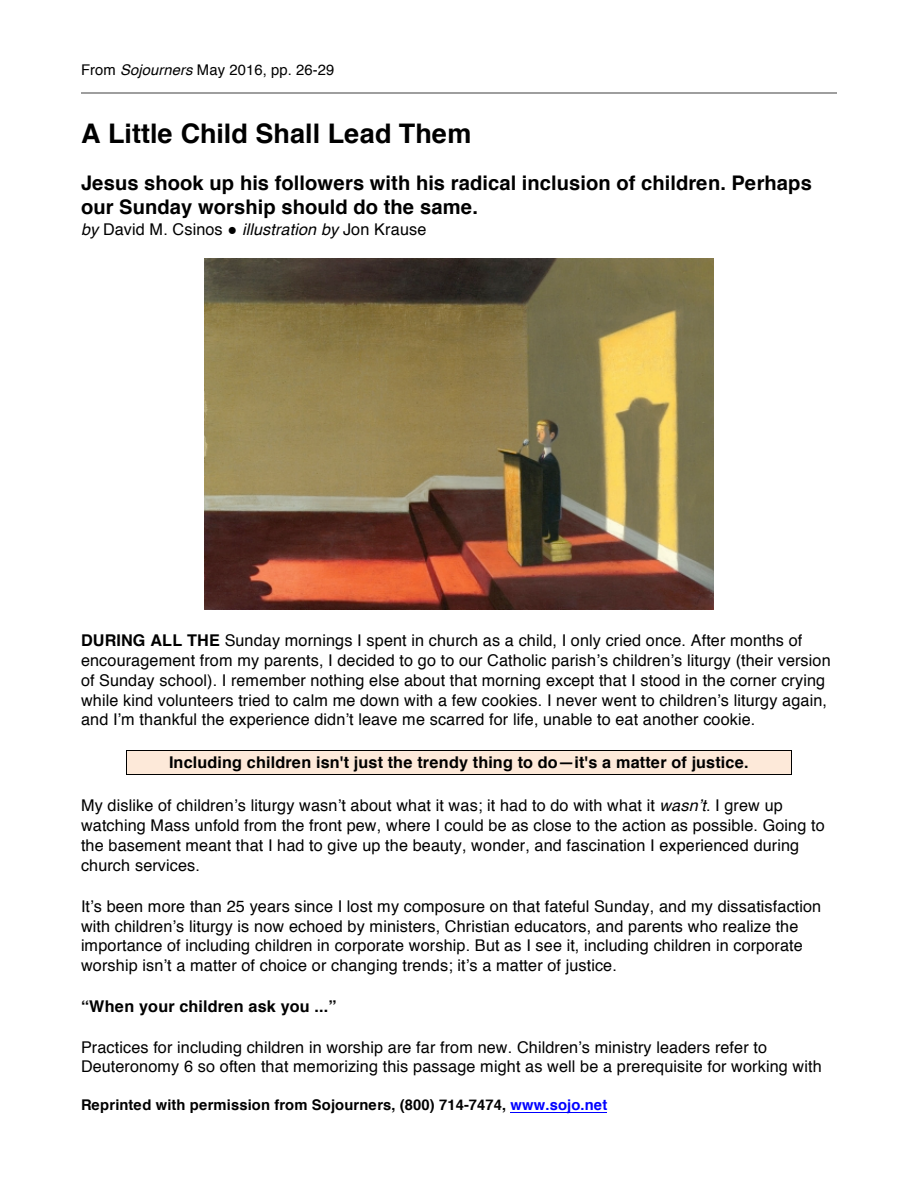
<style>
.page{position:relative;width:918px;height:1188px;background:#fff}
.page>*{position:absolute;margin:0;border:0;box-sizing:border-box;transform-origin:0 0}
.t1{font:700 27px "Helvetica";color:#000}
.t2{font:700 20.1px/24.2px "Helvetica";color:#000}
.t3{font:16.2px/19.8px "Helvetica";letter-spacing:.005em;color:#000}
.t4{font:700 16.2px "Helvetica";letter-spacing:.01em;color:#000}
.t5{font:700 14.7px "Helvetica";letter-spacing:.01em;color:#000}
.t6{font:14.7px "Helvetica";letter-spacing:.01em;color:#000}
.s1{font-style:italic}
.s2{font-weight:700}
.s3{color:#00f}
</style>
<div class="page">
<hr style="left:510px;top:1112px;width:97px;height:1px;background:#00f">
<hr style="left:81px;top:93px;width:756px;height:1px;background:#9e9e9e">
<img style="left:205px;top:258px;width:508px;height:351px">
<div style="left:127px;top:751px;width:664px;height:23px;background:#fde9d9"></div>
<hr style="left:127px;top:750px;width:664px;height:1px;background:#000">
<hr style="left:127px;top:774px;width:664px;height:1px;background:#000">
<svg style="left:126px;top:750px;width:1px;height:25px"></svg>
<svg style="left:791px;top:750px;width:1px;height:25px"></svg>
<p class="t6" style="left:81px;top:64px;width:255px">From <span class="s1">Sojourners</span> May 2016, pp. 26-29</p>
<h1 class="t1" style="left:81px;top:122px;width:392px">A Little Child Shall Lead Them</h1>
<p class="t2" style="left:81px;top:173px;width:732px">Jesus shook up his followers with his radical inclusion of children. Perhaps our Sunday worship should do the same.</p>
<p class="t3" style="left:81px;top:221px;width:347px"><span class="s1">by</span> David M. Csinos ! <span class="s1">illustration by</span> Jon Krause</p>
<p class="t3" style="left:81px;top:631px;width:751px"><span class="s2">DURING ALL THE</span> Sunday mornings I spent in church as a child, I only cried once. After months of encouragement from my parents, I decided to go to our Catholic parish’s children’s liturgy (their version of Sunday school). I remember nothing else about that morning except that I stood in the corner crying while kind volunteers tried to calm me down with a few cookies. I never went to children’s liturgy again, and I’m thankful the experience didn’t leave me scarred for life, unable to eat another cookie.</p>
<p class="t4" style="left:169px;top:756px;width:581px">Including children isn't just the trendy thing to do—it's a matter of justice.</p>
<p class="t3" style="left:81px;top:797px;width:745px">My dislike of children’s liturgy wasn’t about what it was; it had to do with what it <span class="s1">wasn’t</span>. I grew up watching Mass unfold from the front pew, where I could be as close to the action as possible. Going to the basement meant that I had to give up the beauty, wonder, and fascination I experienced during church services.</p>
<p class="t3" style="left:81px;top:898px;width:742px">It’s been more than 25 years since I lost my composure on that fateful Sunday, and my dissatisfaction with children’s liturgy is now echoed by ministers, Christian educators, and parents who realize the importance of including children in corporate worship. But as I see it, including children in corporate worship isn’t a matter of choice or changing trends; it’s a matter of justice.</p>
<p class="t4" style="left:81px;top:999px;width:257px">“When your children ask you ...”</p>
<p class="t3" style="left:81px;top:1038px;width:742px">Practices for including children in worship are far from new. Children’s ministry leaders refer to<br>Deuteronomy 6 so often that memorizing this passage might as well be a prerequisite for working with</p>
<p class="t5" style="left:81px;top:1099px;width:528px">Reprinted with permission from Sojourners, (800) 714-7474, <span class="s3">www.sojo.net</span></p>
</div>
